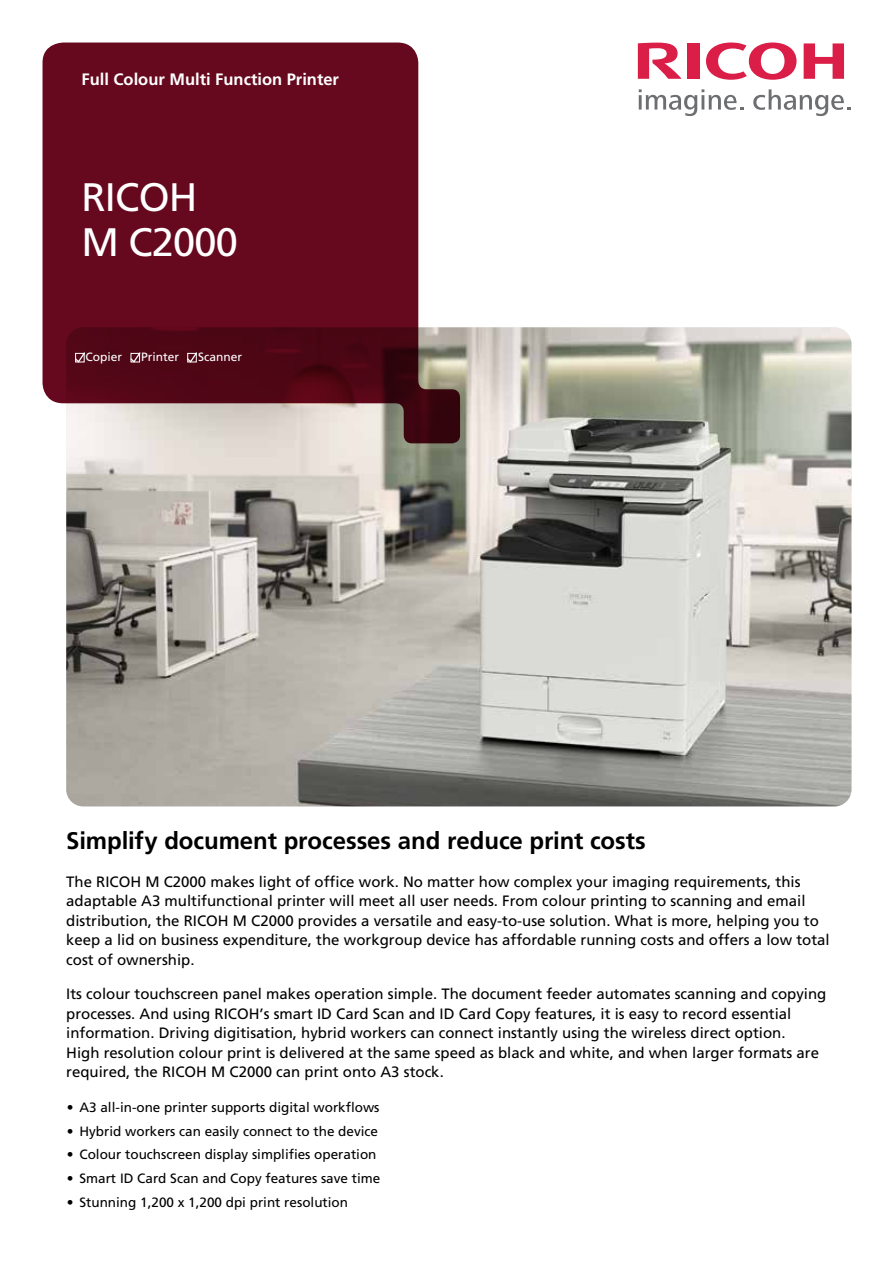
<style>
.page{position:relative;width:893px;height:1263px;background:#fff}
.page>*{position:absolute;margin:0;border:0;box-sizing:border-box;transform-origin:0 0}
.t1{font:39.75px/45px "Frutiger LT Pro";letter-spacing:-.02em;color:#fff}
.t2{font:700 24px "Frutiger LT Pro";letter-spacing:-.005em;color:#000}
.t3{font:700 16.5px "Frutiger LT Pro";color:#fff}
.t4{font:15px/19.5px "Frutiger LT Pro";color:#000}
.t5{font:13.5px "Frutiger LT Pro";color:#000}
.t6{font:12px "Frutiger LT Pro";color:#fff}
</style>
<div class="page">
<img style="left:66px;top:327px;width:785px;height:479px">
<svg style="left:706px;top:43px;width:90px;height:37px"></svg>
<svg style="left:804px;top:43px;width:40px;height:36px"></svg>
<div style="left:687px;top:43px;width:12px;height:36px;background:#da1e48"></div>
<svg style="left:638px;top:43px;width:44px;height:36px"></svg>
<svg style="left:639px;top:89px;width:104px;height:27px"></svg>
<svg style="left:753px;top:89px;width:97px;height:27px"></svg>
<svg style="left:43px;top:43px;width:417px;height:400px;background:#772e3d"></svg>
<svg style="left:186px;top:351px;width:12px;height:13px"></svg>
<div style="left:187px;top:353px;width:10px;height:9px;border:1px solid #fff"></div>
<svg style="left:129px;top:351px;width:13px;height:13px"></svg>
<div style="left:131px;top:353px;width:9px;height:9px;border:1px solid #fff"></div>
<svg style="left:74px;top:351px;width:12px;height:13px"></svg>
<div style="left:75px;top:353px;width:9px;height:9px;border:1px solid #fff"></div>
<p class="t3" style="left:81px;top:70px;width:259px">Full Colour Multi Function Printer</p>
<h1 class="t1" style="left:81px;top:175px;width:158px">RICOH<br>M C2000</h1>
<p class="t6" style="left:86px;top:349px;width:38px">Copier</p>
<p class="t6" style="left:141px;top:349px;width:40px">Printer</p>
<p class="t6" style="left:198px;top:349px;width:46px">Scanner</p>
<h2 class="t2" style="left:66px;top:827px;width:581px">Simplify document processes and reduce print costs</h2>
<p class="t4" style="left:66px;top:872px;width:765px">The RICOH M C2000 makes light of office work. No matter how complex your imaging requirements, this adaptable A3 multifunctional printer will meet all user needs. From colour printing to scanning and email distribution, the RICOH M C2000 provides a versatile and easy-to-use solution. What is more, helping you to keep a lid on business expenditure, the workgroup device has affordable running costs and offers a low total cost of ownership.</p>
<p class="t4" style="left:66px;top:984px;width:762px">Its colour touchscreen panel makes operation simple. The document feeder automates scanning and copying processes. And using RICOH’s smart ID Card Scan and ID Card Copy features, it is easy to record essential information. Driving digitisation, hybrid workers can connect instantly using the wireless direct option.<br>High resolution colour print is delivered at the same speed as black and white, and when larger formats are required, the RICOH M C2000 can print onto A3 stock.</p>
<p class="t5" style="left:67px;top:1099px;width:314px">• A3 all-in-one printer supports digital workflows</p>
<p class="t5" style="left:67px;top:1123px;width:313px">• Hybrid workers can easily connect to the device</p>
<p class="t5" style="left:67px;top:1147px;width:311px">• Colour touchscreen display simplifies operation</p>
<p class="t5" style="left:67px;top:1170px;width:315px">• Smart ID Card Scan and Copy features save time</p>
<p class="t5" style="left:67px;top:1194px;width:283px">• Stunning 1,200 x 1,200 dpi print resolution</p>
</div>
